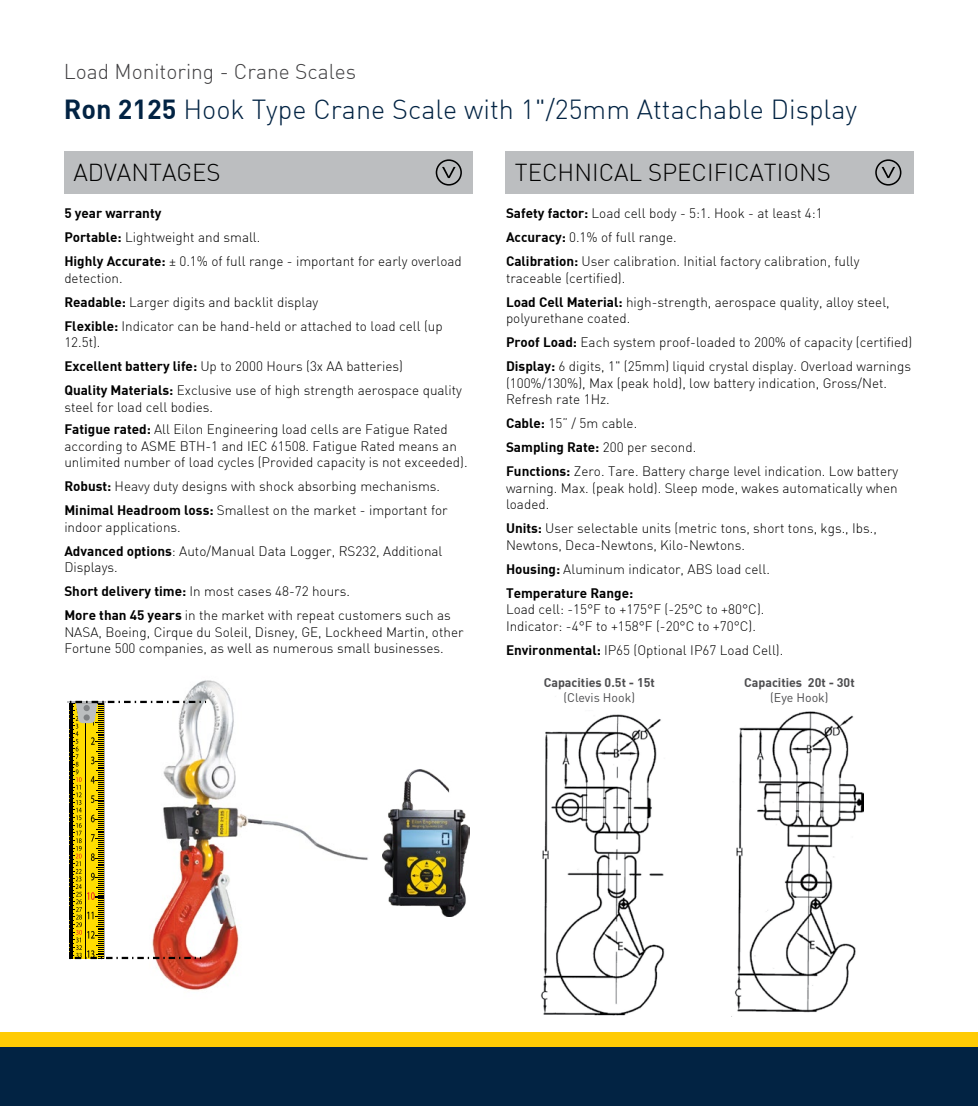
<style>
.page{position:relative;width:978px;height:1106px;background:#fff}
.page>*{position:absolute;margin:0;border:0;box-sizing:border-box;transform-origin:0 0}
.t1{font:300 27px "DI Nbek";color:#022343}
.t2{font:300 24px "DI Nbek";color:#000}
.t3{font:300 21px "DI Nbek";color:#414042}
.t4{font:300 13.5px/24px "DI Nbek";color:#000}
.t5{font:700 12.45px "DI Nbek";color:#4d4d4f}
.t6{font:12.45px "DIN Pro";color:#4d4d4f}
.s1{font-weight:700}
</style>
<div class="page">
<div style="left:0;top:1046px;width:978px;height:60px;background:#022343"></div>
<div style="left:0;top:1031px;width:978px;height:15px;background:#ffcb05"></div>
<img style="left:106px;top:680px;width:262px;height:311px">
<hr style="left:68px;top:702px;width:38px;height:1px;background:#bcbec0">
<svg style="left:70px;top:701px;width:136px;height:258px"></svg>
<img style="left:540px;top:714px;width:125px;height:302px">
<img style="left:735px;top:711px;width:129px;height:302px">
<div style="left:64px;top:151px;width:408px;height:42px;background:#bcbec0"></div>
<div style="left:506px;top:151px;width:408px;height:42px;background:#bcbec0"></div>
<svg style="left:442px;top:167px;width:14px;height:11px"></svg>
<div style="left:436px;top:159px;width:26px;height:27px;border:2px solid #000;border-radius:50%"></div>
<svg style="left:882px;top:167px;width:13px;height:11px"></svg>
<div style="left:875px;top:159px;width:26px;height:27px;border:2px solid #000;border-radius:50%"></div>
<img style="left:383px;top:769px;width:87px;height:147px">
<h3 class="t3" style="left:64px;top:58px;width:294px">Load Monitoring - Crane Scales</h3>
<h1 class="t1" style="left:64px;top:93px;width:795px"><span class="s1">Ron 2125</span> Hook Type Crane Scale with 1"/25mm Attachable Display</h1>
<h2 class="t2" style="left:73px;top:158px;width:149px">ADVANTAGES</h2>
<h2 class="t2" style="left:515px;top:158px;width:318px">TECHNICAL SPECIFICATIONS</h2>
<p class="t4" style="left:64px;top:201px;width:399px"><span class="s1">5 year warranty<br>Portable:</span> Lightweight and small.<br><span class="s1">Highly Accurate:</span> ± 0.1% of full range - important for early overload</p>
<p class="t4" style="left:64px;top:265px;width:380px">detection.<br><span class="s1">Readable:</span> Larger digits and backlit display<br><span class="s1">Flexible:</span> Indicator can be hand-held or attached to load cell (up</p>
<p class="t4" style="left:64px;top:330px;width:399px">12.5t).<br><span class="s1">Excellent battery life:</span> Up to 2000 Hours (3x AA batteries)<br><span class="s1">Quality Materials:</span> Exclusive use of high strength aerospace quality</p>
<p class="t4" style="left:64px;top:395px;width:385px;line-height:22.5px">steel for load cell bodies.<br><span class="s1">Fatigue rated:</span> All Eilon Engineering load cells are Fatigue Rated</p>
<p class="t4" style="left:64px;top:437px;width:405px;line-height:16.5px">according to ASME BTH-1 and IEC 61508. Fatigue Rated means an unlimited number of load cycles (Provided capacity is not exceeded).</p>
<p class="t4" style="left:64px;top:474px;width:385px"><span class="s1">Robust:</span> Heavy duty designs with shock absorbing mechanisms.<br><span class="s1">Minimal Headroom loss:</span> Smallest on the market - important for</p>
<p class="t4" style="left:64px;top:514px;width:380px">indoor applications.<br><span class="s1">Advanced options</span>: Auto/Manual Data Logger, RS232, Additional</p>
<p class="t4" style="left:64px;top:555px;width:388px">Displays.<br><span class="s1">Short delivery time:</span> In most cases 48-72 hours.<br><span class="s1">More than 45 years</span> in the market with repeat customers such as</p>
<p class="t4" style="left:64px;top:623px;width:401px;line-height:16.5px">NASA, Boeing, Cirque du Soleil, Disney, GE, Lockheed Martin, other<br>Fortune 500 companies, as well as numerous small businesses.</p>
<p class="t4" style="left:506px;top:201px;width:355px"><span class="s1">Safety factor:</span> Load cell body - 5:1. Hook - at least 4:1<br><span class="s1">Accuracy:</span> 0.1% of full range.<br><span class="s1">Calibration:</span> User calibration. Initial factory calibration, fully</p>
<p class="t4" style="left:506px;top:265px;width:385px">traceable (certified).<br><span class="s1">Load Cell Material:</span> high-strength, aerospace quality, alloy steel,</p>
<p class="t4" style="left:506px;top:306px;width:408px">polyurethane coated.<br><span class="s1">Proof Load:</span> Each system proof-loaded to 200% of capacity (certified)<br><span class="s1">Display:</span> 6 digits, 1" (25mm) liquid crystal display. Overload warnings</p>
<p class="t4" style="left:506px;top:374px;width:383px;line-height:16.5px">(100%/130%), Max (peak hold), low battery indication, Gross/Net.<br>Refresh rate 1Hz.</p>
<p class="t4" style="left:506px;top:411px;width:394px"><span class="s1">Cable:</span> 15” / 5m cable.<br><span class="s1">Sampling Rate:</span> 200 per second.<br><span class="s1">Functions:</span> Zero. Tare. Battery charge level indication. Low battery</p>
<p class="t4" style="left:506px;top:479px;width:393px;line-height:16.5px">warning. Max. (peak hold). Sleep mode, wakes automatically when loaded.</p>
<p class="t4" style="left:506px;top:520px;width:372px;line-height:16.5px"><span class="s1">Units:</span> User selectable units (metric tons, short tons, kgs., Ibs.,<br>Newtons, Deca-Newtons, Kilo-Newtons.</p>
<p class="t4" style="left:506px;top:556px;width:265px"><span class="s1">Housing:</span> Aluminum indicator, ABS load cell.<br><span class="s1">Temperature Range:</span></p>
<p class="t4" style="left:506px;top:601px;width:260px;line-height:16.5px">Load cell: -15°F to +175°F (-25°C to +80°C).<br>Indicator: -4°F to +158°F (-20°C to +70°C).</p>
<p class="t4" style="left:506px;top:637px;width:279px"><span class="s1">Environmental:</span> IP65 (Optional IP67 Load Cell).</p>
<p class="t5" style="left:544px;top:674px;width:113px">Capacities 0.5t - 15t</p>
<p class="t6" style="left:564px;top:689px;width:73px">)Clevis Hook(</p>
<p class="t5" style="left:744px;top:674px;width:112px">Capacities 20t - 30t</p>
<p class="t6" style="left:770px;top:689px;width:60px">)Eye Hook(</p>
</div>
